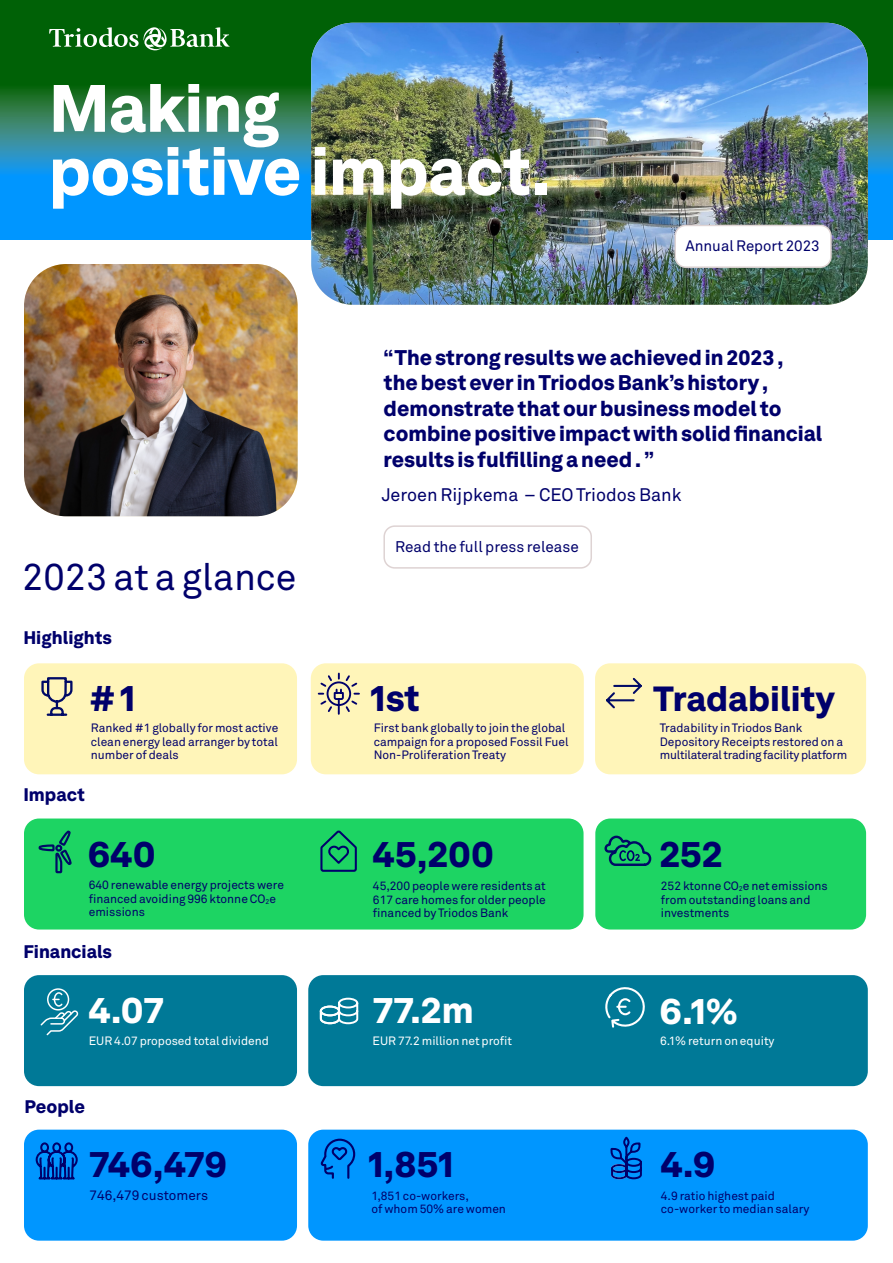
<style>
.page{position:relative;width:893px;height:1263px;background:#fff}
.page>*{position:absolute;margin:0;border:0;box-sizing:border-box;transform-origin:0 0}
.t1{font:900 66px/63px "Akkurat Trial";letter-spacing:-.01em;color:#fff}
.t2{font:37.5px "Akkurat Pro";color:#00006b}
.t3{font:900 36px "Akkurat LL";color:#00006b}
.t4{font:900 36px "Akkurat LL";color:#fff}
.t5{font:900 34.5px "Akkurat LL";color:#00006b}
.t6{font:900 21px/25.5px "Akkurat LL";color:#00006b}
.t7{font:900 18px "Akkurat LL";color:#00006b}
.t8{font:18px "Akkurat Pro";color:#00006b}
.t9{font:15.3px "Akkurat Pro";color:#00006b}
.t10{font:15px "Akkurat Pro";color:#00006b}
.t11{font:13.65px "Akkurat";color:#00006b}
.t12{font:12px/13.5px "Akkurat";color:#00006b}
.t13{font:12px "Akkurat";color:#fff}
</style>
<div class="page">
<div style="left:383px;top:525px;width:209px;height:44px;border:2px solid #ded3d3;border-radius:10px"></div>
<div style="left:24px;top:975px;width:273px;height:111px;background:#007997;border-radius:15px"></div>
<div style="left:308px;top:975px;width:560px;height:111px;background:#007997;border-radius:15px"></div>
<svg style="left:1px;top:69px;width:892px;height:170px;background:#1688a4"></svg>
<div style="left:0;top:0;width:893px;height:69px;background:#006106"></div>
<div style="left:24px;top:663px;width:273px;height:111px;background:#fff5b9;border-radius:15px"></div>
<div style="left:595px;top:663px;width:271px;height:111px;background:#fff5b9;border-radius:15px"></div>
<div style="left:311px;top:663px;width:273px;height:111px;background:#fff5b9;border-radius:15px"></div>
<svg style="left:41px;top:677px;width:32px;height:39px"></svg>
<svg style="left:317px;top:672px;width:43px;height:43px"></svg>
<div style="left:24px;top:818px;width:560px;height:111px;background:#1dd463;border-radius:15px"></div>
<div style="left:595px;top:818px;width:271px;height:111px;background:#1dd463;border-radius:15px"></div>
<div style="left:24px;top:1129px;width:273px;height:111px;background:#0096ff;border-radius:15px"></div>
<div style="left:308px;top:1129px;width:560px;height:111px;background:#0096ff;border-radius:15px"></div>
<svg style="left:320px;top:1138px;width:36px;height:41px"></svg>
<svg style="left:610px;top:1136px;width:32px;height:44px"></svg>
<svg style="left:319px;top:997px;width:40px;height:28px"></svg>
<svg style="left:35px;top:1142px;width:43px;height:38px"></svg>
<svg style="left:604px;top:835px;width:48px;height:31px"></svg>
<svg style="left:320px;top:830px;width:37px;height:42px"></svg>
<svg style="left:38px;top:830px;width:34px;height:44px"></svg>
<img style="left:311px;top:23px;width:557px;height:282px">
<svg style="left:49px;top:27px;width:180px;height:23px"></svg>
<svg style="left:606px;top:677px;width:36px;height:32px"></svg>
<svg style="left:605px;top:987px;width:40px;height:41px"></svg>
<svg style="left:40px;top:991px;width:39px;height:45px"></svg>
<div style="left:47px;top:988px;width:22px;height:22px;border:1px solid #fff;border-radius:50%"></div>
<img style="left:24px;top:264px;width:274px;height:252px">
<div style="left:675px;top:225px;width:156px;height:42px;background:#fff;border-radius:10px"></div>
<div style="left:674px;top:225px;width:158px;height:43px;border:2px solid #ded3d3;border-radius:10px"></div>
<h1 class="t1" style="left:49px;top:84px;width:504px">Making<br>positive impact.</h1>
<p class="t10" style="left:685px;top:237px;width:136px">Annual Report 2023</p>
<h3 class="t6" style="left:384px;top:343px;width:440px">“The strong results we achieved in 2023, the best ever in Triodos Bank’s history, demonstrate that our business model to combine positive impact with solid financial results is fulfilling a need.”</h3>
<h3 class="t8" style="left:382px;top:484px;width:301px">Jeroen Rijpkema – CEO Triodos Bank</h3>
<h2 class="t2" style="left:22px;top:555px;width:276px">2023 at a glance</h2>
<h3 class="t7" style="left:23px;top:624px;width:90px">Highlights</h3>
<p class="t9" style="left:395px;top:538px;width:185px">Read the full press release</p>
<h3 class="t3" style="left:90px;top:669px;width:47px"># 1</h3>
<h3 class="t3" style="left:371px;top:669px;width:51px">1st</h3>
<h3 class="t5" style="left:653px;top:671px;width:183px">Tradability</h3>
<p class="t12" style="left:91px;top:721px;width:189px;text-align:justify">Ranked #1 globally for most active clean energy lead arranger by total number of deals</p>
<p class="t12" style="left:374px;top:721px;width:197px">First bank globally to join the global campaign for a proposed Fossil Fuel<br>Non-Proliferation Treaty</p>
<p class="t12" style="left:660px;top:721px;width:189px">Tradability in Triodos Bank<br>Depository Receipts restored on a multilateral trading facility platform</p>
<h3 class="t7" style="left:23px;top:780px;width:63px">Impact</h3>
<h3 class="t3" style="left:88px;top:825px;width:69px">640</h3>
<p class="t12" style="left:89px;top:878px;width:197px">640 renewable energy projects were financed avoiding 996 ktonne CO<sub>2</sub>e emissions</p>
<h3 class="t7" style="left:23px;top:937px;width:90px">Financials</h3>
<h3 class="t3" style="left:373px;top:825px;width:123px">45,200</h3>
<p class="t12" style="left:373px;top:879px;width:174px;text-align:justify">45,200 people were residents at 617 care homes for older people financed by Triodos Bank</p>
<h3 class="t3" style="left:659px;top:825px;width:65px">252</h3>
<p class="t12" style="left:661px;top:879px;width:168px">252 ktonne CO<sub>2</sub>e net emissions from outstanding loans and investments</p>
<h3 class="t4" style="left:88px;top:982px;width:77px">4.07</h3>
<h3 class="t4" style="left:373px;top:982px;width:102px">77.2m</h3>
<h3 class="t4" style="left:660px;top:982px;width:79px">6.1%</h3>
<p class="t13" style="left:89px;top:1033px;width:182px">EUR 4.07 proposed total dividend</p>
<p class="t13" style="left:372px;top:1033px;width:141px">EUR 77.2 million net profit</p>
<p class="t13" style="left:660px;top:1033px;width:116px">6.1% return on equity</p>
<h3 class="t7" style="left:25px;top:1093px;width:62px">People</h3>
<h3 class="t3" style="left:90px;top:1136px;width:139px">746,479</h3>
<p class="t11" style="left:90px;top:1186px;width:120px">746,479 customers</p>
<h3 class="t3" style="left:368px;top:1136px;width:87px">1,851</h3>
<p class="t12" style="left:371px;top:1188px;width:136px">1,851 co-workers,<br>of whom 50% are women</p>
<h3 class="t3" style="left:660px;top:1136px;width:56px">4.9</h3>
<p class="t12" style="left:661px;top:1188px;width:150px">4.9 ratio highest paid co-worker to median salary</p>
</div>
